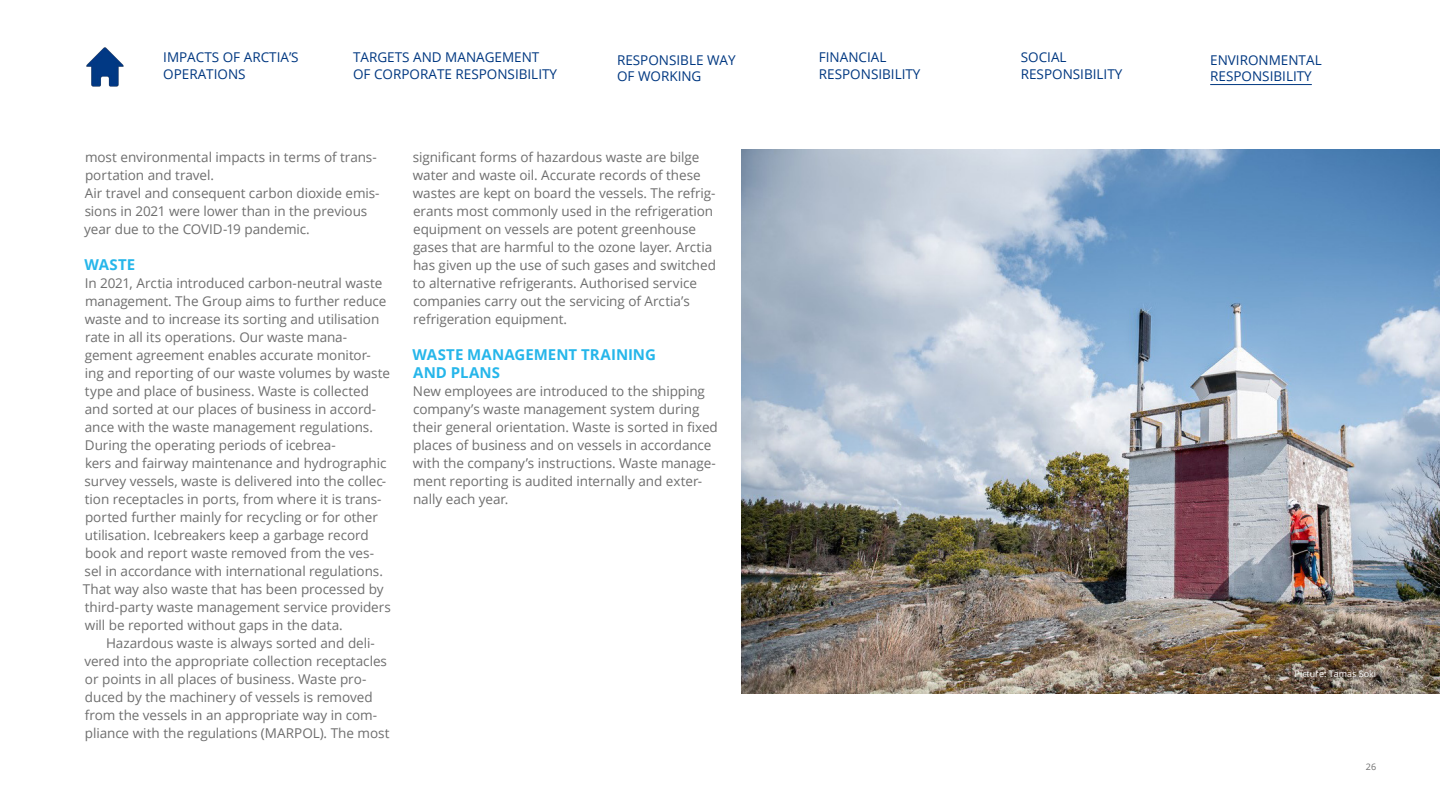
<style>
.page{position:relative;width:1440px;height:810px;background:#fff}
.page>*{position:absolute;margin:0;border:0;box-sizing:border-box;transform-origin:0 0}
.base_indent{font:700 15px/18px "Open Sans";color:#26b6ea}
.base_indent-2{font:13.5px/18px "Open Sans";letter-spacing:-.005em;color:#6e6e6e}
.Navit{font:13.5px/16.2px "Open Sans";color:#003881}
.t1{font:9px "Open Sans";color:#fff}
.t2{font:9px "Open Sans";color:#6e6e6e}
</style>
<div class="page">
<img style="left:741px;top:150px;width:698px;height:544px">
<hr style="left:1210px;top:84px;width:101px;height:1px;background:#003881">
<img style="left:86px;top:47px;width:38px;height:40px">
<p class="Navit" style="left:163px;top:49px;width:137px">IMPACTS OF ARCTIA’S<br>OPERATIONS</p>
<p class="Navit" style="left:353px;top:49px;width:205px">TARGETS AND MANAGEMENT<br>OF CORPORATE RESPONSIBILITY</p>
<p class="Navit" style="left:617px;top:51px;width:120px">RESPONSIBLE WAY<br>OF WORKING</p>
<p class="Navit" style="left:819px;top:49px;width:103px">FINANCIAL<br>RESPONSIBILITY</p>
<p class="Navit" style="left:1020px;top:49px;width:103px">SOCIAL<br>RESPONSIBILITY</p>
<p class="Navit" style="left:1210px;top:51px;width:113px">ENVIRONMENTAL<br>RESPONSIBILITY</p>
<p class="base_indent-2" style="left:85px;top:148px;width:293px">most environmental impacts in terms of trans&shy;portation and travel.</p>
<p class="base_indent-2" style="left:84px;top:184px;width:297px">Air travel and consequent carbon dioxide emis&shy;sions in 2021 were lower than in the previous year due to the COVID-19 pandemic.</p>
<p class="base_indent" style="left:85px;top:255px;width:52px">WASTE</p>
<p class="base_indent-2" style="left:83px;top:274px;width:309px">In 2021, Arctia introduced carbon-neutral waste management. The Group aims to further reduce waste and to increase its sorting and utilisation rate in all its operations. Our waste mana&shy;gement agreement enables accurate monitor&shy;ing and reporting of our waste volumes by waste type and place of business. Waste is collected and sorted at our places of business in accord&shy;ance with the waste management regulations.<br>During the operating periods of icebrea-<br>kers and fairway maintenance and hydrographic survey vessels, waste is delivered into the collec&shy;tion receptacles in ports, from where it is trans&shy;ported further mainly for recycling or for other utilisation. Icebreakers keep a garbage record book and report waste removed from the ves&shy;sel in accordance with international regulations.<br>That way also waste that has been processed by third-party waste management service providers will be reported without gaps in the data.</p>
<p class="base_indent-2" style="left:84px;top:634px;width:307px;text-indent:22px">Hazardous waste is always sorted and deli&shy;vered into the appropriate collection receptacles or points in all places of business. Waste pro&shy;duced by the machinery of vessels is removed from the vessels in an appropriate way in com&shy;pliance with the regulations (MARPOL). The most</p>
<p class="base_indent-2" style="left:413px;top:148px;width:305px">significant forms of hazardous waste are bilge water and waste oil. Accurate records of these wastes are kept on board the vessels. The refrig&shy;erants most commonly used in the refrigeration equipment on vessels are potent greenhouse gases that are harmful to the ozone layer. Arctia has given up the use of such gases and switched to alternative refrigerants. Authorised service companies carry out the servicing of Arctia’s refrigeration equipment.</p>
<p class="base_indent" style="left:412px;top:345px;width:245px">WASTE MANAGEMENT TRAINING<br>AND PLANS</p>
<p class="base_indent-2" style="left:413px;top:382px;width:306px">New employees are introduced to the shipping company’s waste management system during their general orientation. Waste is sorted in fixed places of business and on vessels in accordance with the company’s instructions. Waste manage&shy;ment reporting is audited internally and exter&shy;nally each year.</p>
<p class="t1" style="left:1294px;top:668px;width:83px">Picture: Tamas Soki</p>
<p class="t2" style="left:1365px;top:761px;width:12px">26</p>
</div>
